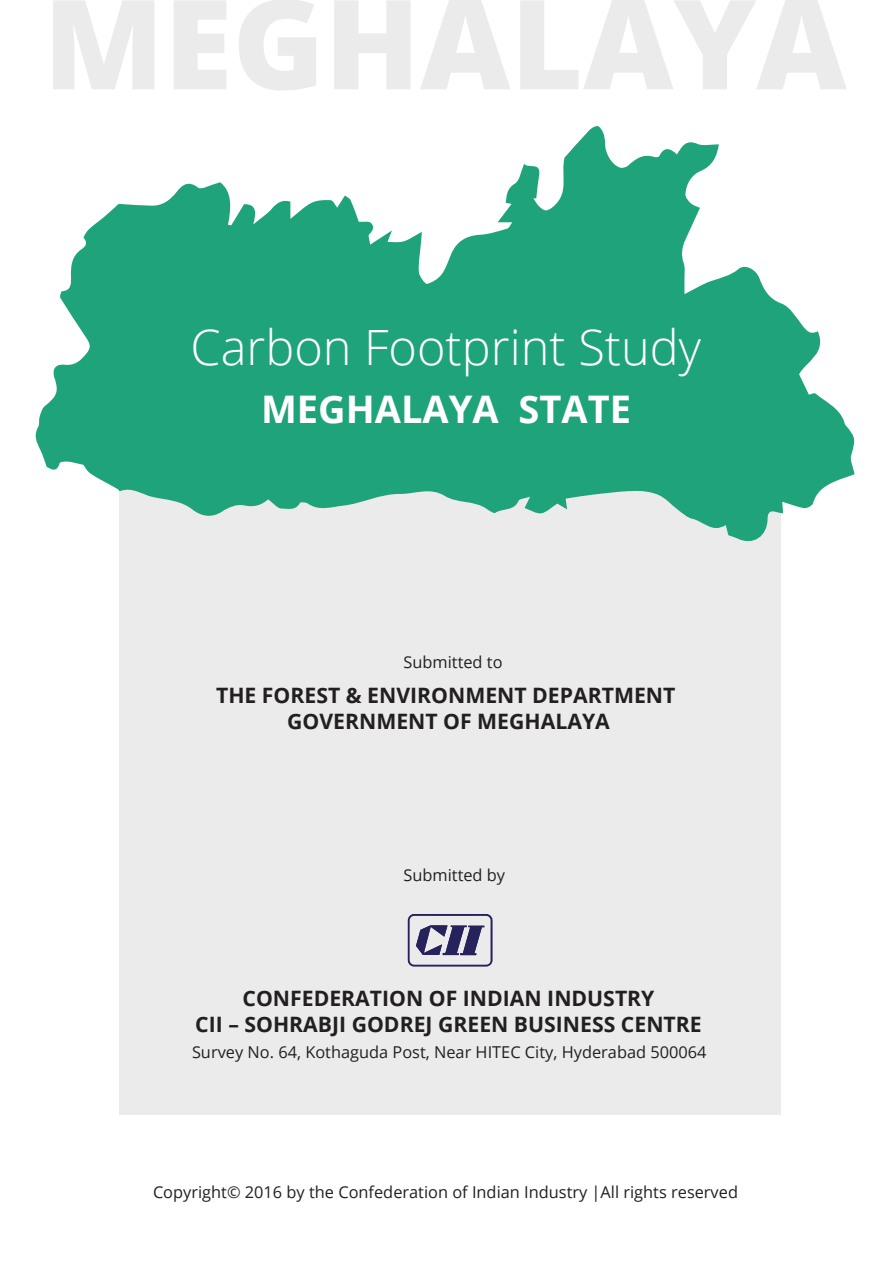
<style>
.page{position:relative;width:893px;height:1263px;background:#fff}
.page>*{position:absolute;margin:0;border:0;box-sizing:border-box;transform-origin:0 0}
.t1{font:300 48.6px "Open Sans";color:#fff}
.t2{font:700 38.1px "Open Sans";color:#fff}
.t3{font:700 21.15px/25.5px "Open Sans";color:#231f20;text-align:center}
.t4{font:16.35px "Open Sans";color:#231f20}
</style>
<div class="page">
<div style="left:119px;top:441px;width:662px;height:674px;background:#ebebec"></div>
<svg style="left:35px;top:126px;width:820px;height:416px;fill:#1fa37a"></svg>
<svg style="left:408px;top:914px;width:85px;height:52px"></svg>
<h1 class="t1" style="left:191px;top:314px;width:512px">Carbon Footprint Study</h1>
<h2 class="t2" style="left:261px;top:383px;width:372px">MEGHALAYA STATE</h2>
<p class="t4" style="left:404px;top:651px;width:101px">Submitted to</p>
<p class="t3" style="left:216px;top:682px;width:461px">THE FOREST &amp; ENVIRONMENT DEPARTMENT<br>GOVERNMENT OF MEGHALAYA</p>
<p class="t4" style="left:404px;top:864px;width:103px">Submitted by</p>
<p class="t3" style="left:195px;top:985px;width:508px">CONFEDERATION OF INDIAN INDUSTRY<br>CII – SOHRABJI GODREJ GREEN BUSINESS CENTRE</p>
<p class="t4" style="left:192px;top:1041px;width:516px">Survey No. 64, Kothaguda Post, Near HITEC City, Hyderabad 500064</p>
<p class="t4" style="left:153px;top:1180px;width:586px">Copyright© 2016 by the Confederation of Indian Industry |All rights reserved</p>
</div>
